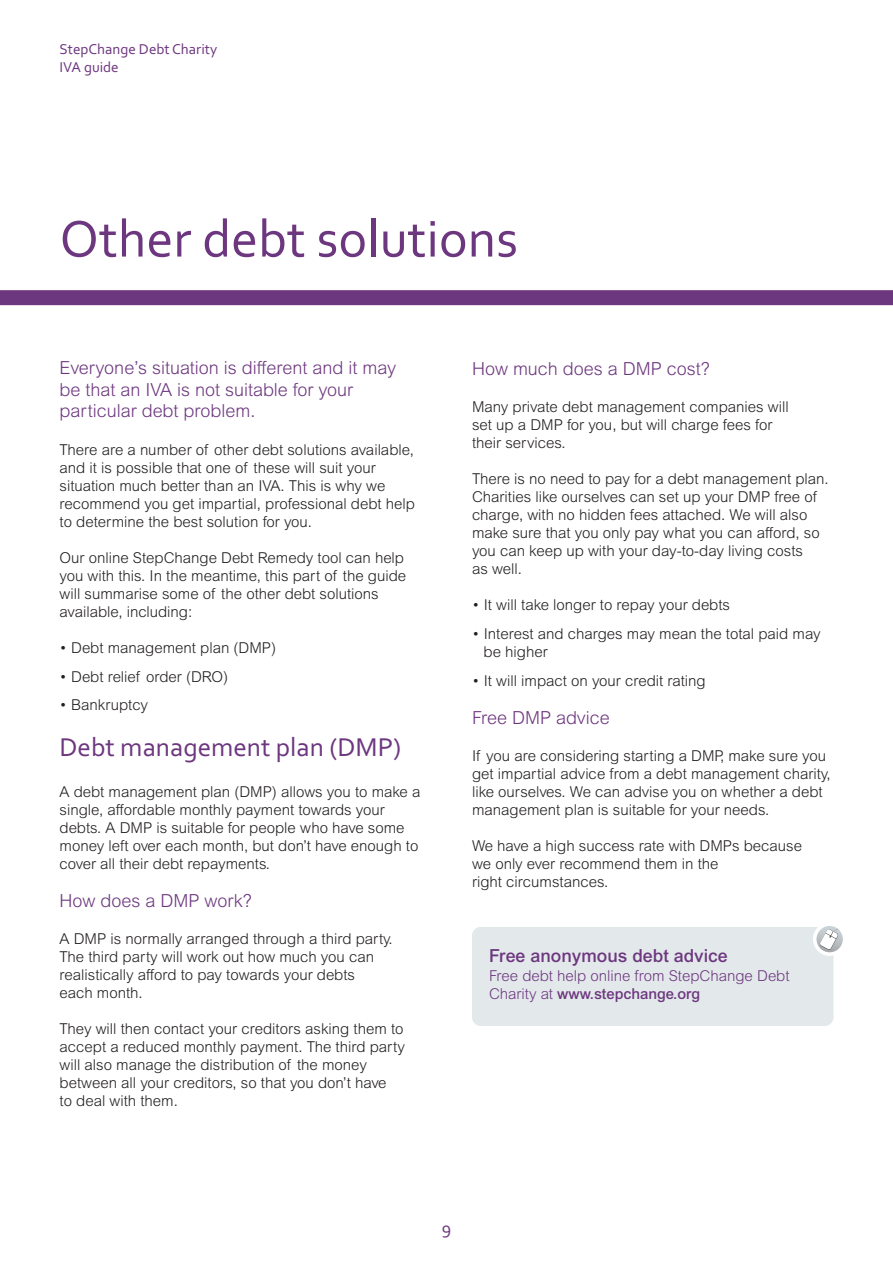
<style>
.page{position:relative;width:893px;height:1263px;background:#fff}
.page>*{position:absolute;margin:0;border:0;box-sizing:border-box;transform-origin:0 0}
.t1{font:54px "Corbel";color:#6d377f}
.t2{font:27px "Corbel";color:#6d377f}
.t3{font:300 18px/21.6px "Arial MT Pro";color:#6d377f}
.t4{font:500 18px "Arial MT Pro";color:#6d377f}
.t5{font:18px "Corbel";color:#6d377f}
.t6{font:300 15px/18px "Arial MT Pro";color:#231f20}
.t7{font:300 15px/18px "Arial MT Pro";color:#6d377f}
.t8{font:15px/18px "Corbel";color:#6d377f}
.s1{font-weight:500}
</style>
<div class="page">
<div style="left:0;top:290px;width:893px;height:15px;background:#6d377f"></div>
<div style="left:472px;top:927px;width:361px;height:99px;background:#e3e9eb;border-radius:9px"></div>
<div style="left:813px;top:922px;width:33px;height:34px;background:#fff;border-radius:50%"></div>
<svg style="left:816px;top:926px;width:27px;height:26px"></svg>
<svg style="left:820px;top:928px;width:18px;height:22px"></svg>
<p class="t8" style="left:60px;top:39px;width:159px">StepChange Debt Charity<br>IVA guide</p>
<h1 class="t1" style="left:60px;top:206px;width:460px">Other debt solutions</h1>
<p class="t3" style="left:60px;top:359px;width:338px">Everyone’s situation is different and it may be that an IVA is not suitable for your particular debt problem.</p>
<p class="t6" style="left:60px;top:442px;width:357px">There are a number of other debt solutions available, and it is possible that one of these will suit your situation much better than an IVA. This is why we recommend you get impartial, professional debt help to determine the best solution for you.</p>
<p class="t6" style="left:60px;top:550px;width:348px">Our online StepChange Debt Remedy tool can help you with this. In the meantime, this part of the guide will summarise some of the other debt solutions available, including:</p>
<p class="t6" style="left:60px;top:640px;width:218px">• Debt management plan (DMP)</p>
<p class="t6" style="left:60px;top:669px;width:170px">• Debt relief order (DRO)</p>
<p class="t6" style="left:60px;top:697px;width:90px">• Bankruptcy</p>
<h2 class="t2" style="left:60px;top:730px;width:343px">Debt management plan (DMP)</h2>
<p class="t6" style="left:60px;top:784px;width:362px">A debt management plan (DMP) allows you to make a single, affordable monthly payment towards your debts. A DMP is suitable for people who have some money left over each month, but don’t have enough to cover all their debt repayments.</p>
<p class="t3" style="left:60px;top:891px;width:194px">How does a DMP work?</p>
<p class="t6" style="left:60px;top:931px;width:335px">A DMP is normally arranged through a third party.<br>The third party will work out how much you can realistically afford to pay towards your debts<br>each month.</p>
<p class="t6" style="left:60px;top:1021px;width:347px">They will then contact your creditors asking them to accept a reduced monthly payment. The third party will also manage the distribution of the money between all your creditors, so that you don’t have<br>to deal with them.</p>
<p class="t3" style="left:472px;top:359px;width:239px">How much does a DMP cost?</p>
<p class="t6" style="left:472px;top:399px;width:318px">Many private debt management companies will set up a DMP for you, but will charge fees for their services.</p>
<p class="t6" style="left:472px;top:471px;width:358px">There is no need to pay for a debt management plan.<br>Charities like ourselves can set up your DMP free of charge, with no hidden fees attached. We will also make sure that you only pay what you can afford, so you can keep up with your day-to-day living costs<br>as well.</p>
<p class="t6" style="left:472px;top:597px;width:260px">• It will take longer to repay your debts</p>
<p class="t6" style="left:484px;top:626px;width:338px;text-indent:-12px">• Interest and charges may mean the total paid may be higher</p>
<p class="t6" style="left:472px;top:673px;width:235px">• It will impact on your credit rating</p>
<p class="t3" style="left:472px;top:708px;width:139px">Free DMP advice</p>
<p class="t6" style="left:472px;top:748px;width:360px">If you are considering starting a DMP, make sure you get impartial advice from a debt management charity, like ourselves. We can advise you on whether a debt management plan is suitable for your needs.</p>
<p class="t6" style="left:472px;top:838px;width:332px">We have a high success rate with DMPs because we only ever recommend them in the<br>right circumstances.</p>
<p class="t4" style="left:489px;top:949px;width:240px">Free anonymous debt advice</p>
<p class="t7" style="left:489px;top:968px;width:302px">Free debt help online from StepChange Debt<br>Charity at <span class="s1">www.stepchange.org</span></p>
<p class="t5" style="left:442px;top:1217px;width:11px">9</p>
</div>
